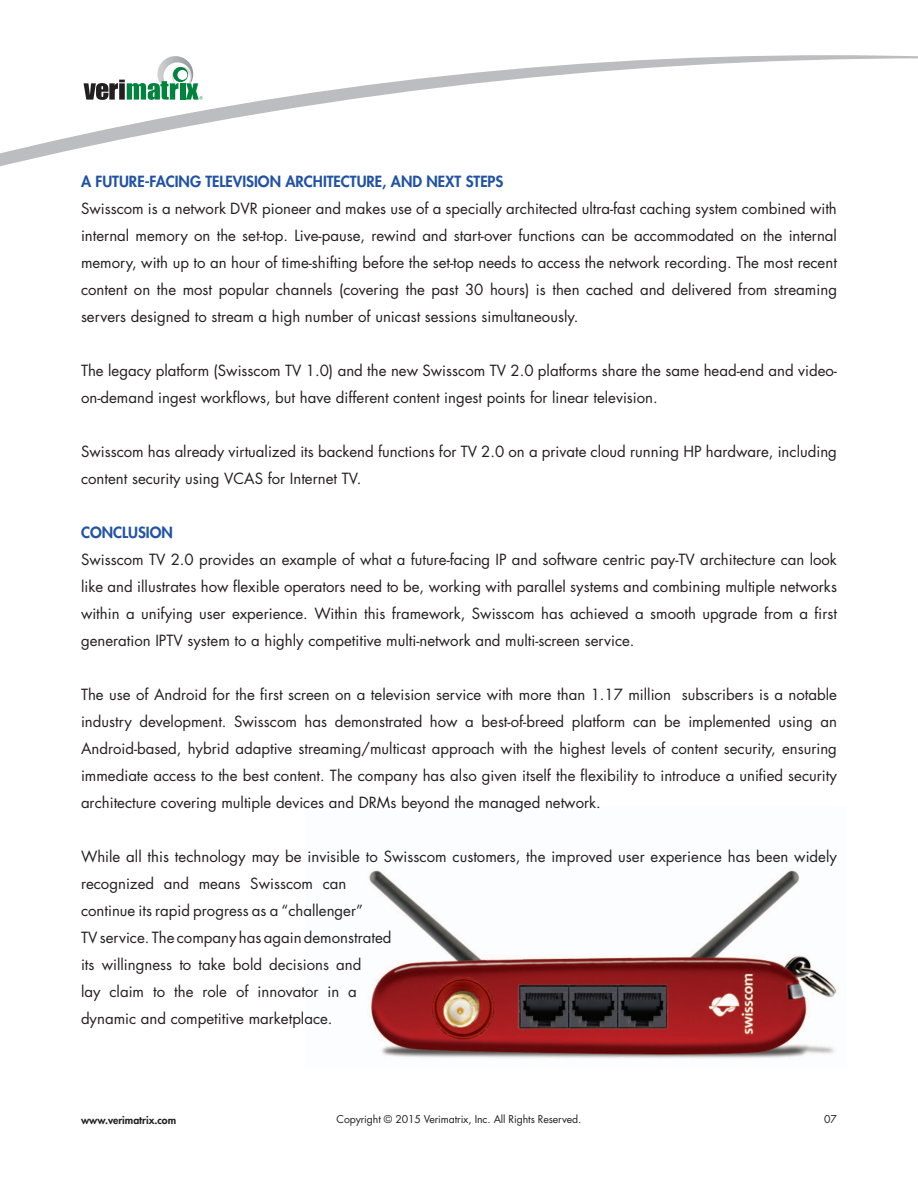
<style>
.page{position:relative;width:918px;height:1188px;background:#fff}
.page>*{position:absolute;margin:0;border:0;box-sizing:border-box;transform-origin:0 0}
.t1{font:15px/27px "Futura";color:#231f20;text-align:justify}
.t2{font:800 15px "Futura";color:#2152a4}
.t3{font:10.5px "Futura";letter-spacing:-.01em;color:#231f20}
.t4{font:800 10.5px "Futura";color:#231f20}
</style>
<div class="page">
<svg style="left:0;top:55px;width:918px;height:112px"></svg>
<img style="left:369px;top:869px;width:468px;height:190px">
<p class="t2" style="left:81px;top:172px;width:424px">A FUTURE-FACING TELEVISION ARCHITECTURE, AND NEXT STEPS</p>
<p class="t1" style="left:81px;top:195px;width:758px">Swisscom is a network DVR pioneer and makes use of a specially architected ultra-fast caching system combined with internal memory on the set-top. Live-pause, rewind and start-over functions can be accommodated on the internal memory, with up to an hour of time-shifting before the set-top needs to access the network recording. The most recent content on the most popular channels (covering the past 30 hours) is then cached and delivered from streaming servers designed to stream a high number of unicast sessions simultaneously.</p>
<p class="t1" style="left:81px;top:357px;width:758px">The legacy platform (Swisscom TV 1.0) and the new Swisscom TV 2.0 platforms share the same head-end and video&shy;on-demand ingest workflows, but have different content ingest points for linear television.</p>
<p class="t1" style="left:81px;top:438px;width:758px">Swisscom has already virtualized its backend functions for TV 2.0 on a private cloud running HP hardware, including content security using VCAS for Internet TV.</p>
<p class="t2" style="left:81px;top:523px;width:93px">CONCLUSION</p>
<p class="t1" style="left:81px;top:546px;width:758px">Swisscom TV 2.0 provides an example of what a future-facing IP and software centric pay-TV architecture can look like and illustrates how flexible operators need to be, working with parallel systems and combining multiple networks within a unifying user experience. Within this framework, Swisscom has achieved a smooth upgrade from a first generation IPTV system to a highly competitive multi-network and multi-screen service.</p>
<p class="t1" style="left:81px;top:681px;width:757px">The use of Android for the first screen on a television service with more than 1.17 million subscribers is a notable industry development. Swisscom has demonstrated how a best-of-breed platform can be implemented using an Android-based, hybrid adaptive streaming/multicast approach with the highest levels of content security, ensuring immediate access to the best content. The company has also given itself the flexibility to introduce a unified security architecture covering multiple devices and DRMs beyond the managed network.</p>
<p class="t1" style="left:81px;top:843px;width:757px;text-align:left">While all this technology may be invisible to Swisscom customers, the improved user experience has been widely recognized and means Swisscom can<br>continue its rapid progress as a “challenger”<br>TV service. The company has again demonstrated<br>its willingness to take bold decisions and<br>lay claim to the role of innovator in a<br>dynamic and competitive marketplace.</p>
<p class="t4" style="left:81px;top:1113px;width:97px">www.verimatrix.com</p>
<p class="t3" style="left:337px;top:1112px;width:246px">Copyright © 2015 Verimatrix, Inc. All Rights Reserved.</p>
<p class="t3" style="left:824px;top:1112px;width:14px">07</p>
</div>
